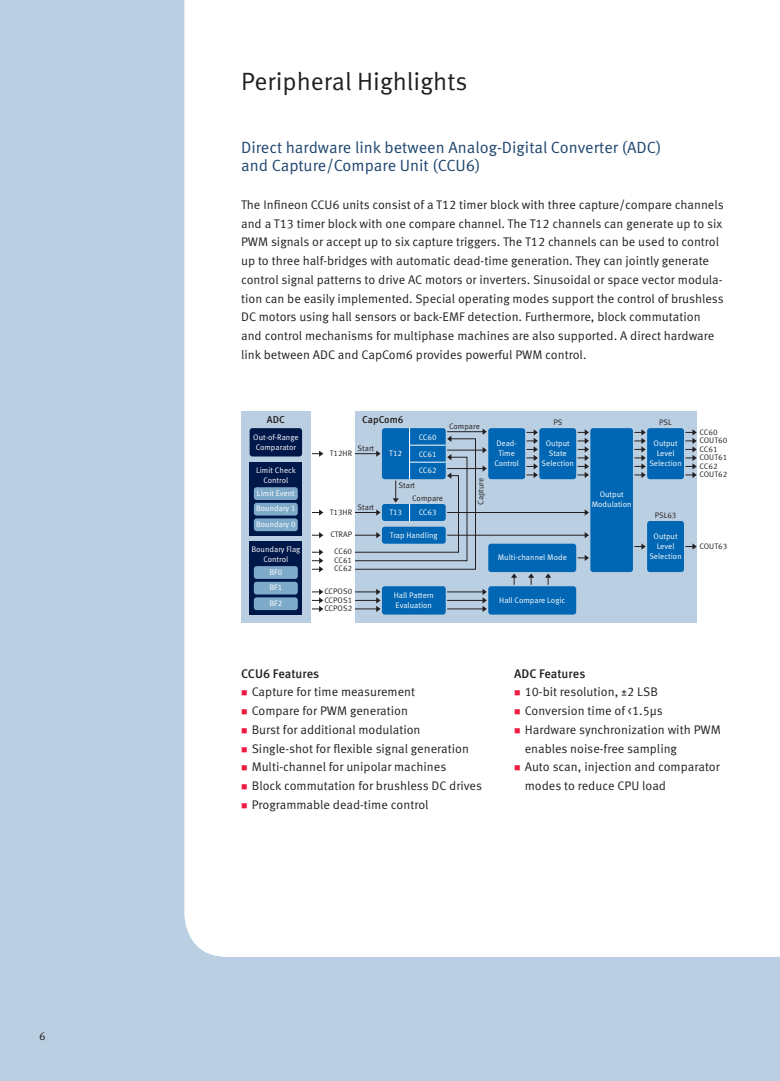
<style>
.page{position:relative;width:780px;height:1081px;background:#bbcfe2}
.page>*{position:absolute;margin:0;border:0;box-sizing:border-box;transform-origin:0 0}
.t1{font:25px "Infineon Meta";color:#231f20}
.t2{font:16.25px/18.8px "Infineon Meta";color:#1d446d}
.t3{font:12.5px/18.8px "Infineon Meta";color:#231f20}
.t4{font:500 12.5px "Infineon Meta";letter-spacing:-.005em;color:#231f20}
.t5{font:11.25px "Infineon Meta";color:#231f20}
.t6{font:500 10px "Infineon Meta";color:#231f20}
.t7{font:8px/10px "Infineon Meta";color:#fff;text-align:center}
.t8{font:8px/8.5px "Infineon Meta";color:#231f20}
</style>
<div class="page">
<div style="left:184px;top:0;width:595px;height:957px;background:#fff"></div>
<svg style="left:779px;top:0;width:1px;height:957px"></svg>
<div style="left:355px;top:411px;width:341px;height:212px;background:#bbcfe2"></div>
<div style="left:241px;top:411px;width:69px;height:212px;background:#bbcfe2"></div>
<div style="left:382px;top:586px;width:63px;height:28px;background:#0166b3;border-radius:3px"></div>
<div style="left:249px;top:428px;width:53px;height:28px;background:#00174a;border-radius:3px"></div>
<div style="left:488px;top:428px;width:37px;height:51px;background:#0166b3;border-radius:3px"></div>
<div style="left:488px;top:544px;width:88px;height:28px;background:#0166b3;border-radius:3px"></div>
<div style="left:488px;top:586px;width:88px;height:28px;background:#0166b3;border-radius:3px"></div>
<div style="left:539px;top:428px;width:37px;height:51px;background:#0166b3;border-radius:3px"></div>
<div style="left:647px;top:428px;width:37px;height:51px;background:#0166b3;border-radius:3px"></div>
<div style="left:647px;top:521px;width:37px;height:51px;background:#0166b3;border-radius:3px"></div>
<div style="left:590px;top:428px;width:43px;height:144px;background:#0166b3;border-radius:3px"></div>
<div style="left:249px;top:462px;width:53px;height:73px;background:#00174a"></div>
<div style="left:254px;top:487px;width:44px;height:13px;background:#7eaac9;border-radius:3px"></div>
<div style="left:254px;top:503px;width:44px;height:12px;background:#7eaac9;border-radius:3px"></div>
<div style="left:254px;top:518px;width:44px;height:13px;background:#7eaac9;border-radius:3px"></div>
<div style="left:249px;top:541px;width:53px;height:73px;background:#00174a"></div>
<div style="left:254px;top:566px;width:44px;height:13px;background:#7eaac9;border-radius:3px"></div>
<div style="left:254px;top:582px;width:44px;height:12px;background:#7eaac9;border-radius:3px"></div>
<div style="left:254px;top:597px;width:44px;height:13px;background:#7eaac9;border-radius:3px"></div>
<hr style="left:447px;top:591px;width:37px;height:1px;background:#231f20">
<hr style="left:447px;top:600px;width:37px;height:1px;background:#231f20">
<hr style="left:447px;top:608px;width:37px;height:1px;background:#231f20">
<hr style="left:447px;top:512px;width:139px;height:1px;background:#231f20">
<hr style="left:447px;top:535px;width:139px;height:1px;background:#231f20">
<svg style="left:312px;top:450px;width:11px;height:7px"></svg>
<svg style="left:312px;top:509px;width:11px;height:6px"></svg>
<svg style="left:312px;top:532px;width:11px;height:6px"></svg>
<svg style="left:312px;top:589px;width:11px;height:23px"></svg>
<svg style="left:312px;top:549px;width:11px;height:23px"></svg>
<svg style="left:482px;top:589px;width:5px;height:23px"></svg>
<svg style="left:355px;top:589px;width:25px;height:23px"></svg>
<svg style="left:584px;top:509px;width:5px;height:6px"></svg>
<svg style="left:584px;top:532px;width:5px;height:6px"></svg>
<svg style="left:526px;top:429px;width:12px;height:49px"></svg>
<svg style="left:511px;top:573px;width:6px;height:12px"></svg>
<svg style="left:528px;top:573px;width:6px;height:12px"></svg>
<svg style="left:545px;top:573px;width:6px;height:12px"></svg>
<svg style="left:577px;top:429px;width:12px;height:49px"></svg>
<svg style="left:634px;top:429px;width:11px;height:49px"></svg>
<svg style="left:685px;top:429px;width:11px;height:49px"></svg>
<svg style="left:577px;top:555px;width:12px;height:6px"></svg>
<svg style="left:354px;top:428px;width:133px;height:142px"></svg>
<svg style="left:634px;top:543px;width:11px;height:7px"></svg>
<svg style="left:685px;top:543px;width:11px;height:7px"></svg>
<svg style="left:242px;top:690px;width:5px;height:6px"></svg>
<svg style="left:242px;top:709px;width:5px;height:5px"></svg>
<svg style="left:242px;top:728px;width:5px;height:5px"></svg>
<svg style="left:242px;top:747px;width:5px;height:5px"></svg>
<svg style="left:242px;top:765px;width:5px;height:6px"></svg>
<svg style="left:242px;top:784px;width:5px;height:5px"></svg>
<svg style="left:242px;top:803px;width:5px;height:5px"></svg>
<svg style="left:515px;top:690px;width:5px;height:6px"></svg>
<svg style="left:515px;top:709px;width:5px;height:5px"></svg>
<svg style="left:515px;top:728px;width:5px;height:5px"></svg>
<svg style="left:515px;top:765px;width:5px;height:6px"></svg>
<p class="t5" style="left:39px;top:1029px;width:8px">6</p>
<h1 class="t1" style="left:241px;top:66px;width:228px">Peripheral Highlights</h1>
<h2 class="t2" style="left:241px;top:138px;width:422px">Direct hardware link between Analog-Digital Converter (ADC) and Capture/Compare Unit (CCU6)</h2>
<p class="t3" style="left:241px;top:195px;width:484px">The Infineon CCU6 units consist of a T12 timer block with three capture/compare channels and a T13 timer block with one compare channel. The T12 channels can generate up to six PWM signals or accept up to six capture triggers. The T12 channels can be used to control up to three half-bridges with automatic dead-time generation. They can jointly generate control signal patterns to drive AC motors or inverters. Sinusoidal or space vector modula&shy;tion can be easily implemented. Special operating modes support the control of brushless DC motors using hall sensors or back-EMF detection. Furthermore, block commutation and control mechanisms for multiphase machines are also supported. A direct hardware link between ADC and CapCom6 provides powerful PWM control.</p>
<p class="t6" style="left:267px;top:413px;width:19px">ADC</p>
<p class="t6" style="left:362px;top:413px;width:43px">CapCom6</p>
<p class="t8" style="left:449px;top:422px;width:32px">Compare</p>
<p class="t8" style="left:553px;top:418px;width:10px">PS</p>
<p class="t8" style="left:659px;top:418px;width:14px">PSL</p>
<p class="t7" style="left:253px;top:432px;width:47px">Out-of-Range<br>Comparator</p>
<p class="t7" style="left:256px;top:465px;width:41px">Limit Check<br>Control</p>
<p class="t7" style="left:256px;top:485px;width:41px;line-height:15.6px;text-align:justify">Limit Event Boundary 1<br>Boundary 0</p>
<p class="t7" style="left:251px;top:544px;width:50px">Boundary Flag<br>Control</p>
<p class="t7" style="left:269px;top:564px;width:14px;line-height:15.6px;text-align:justify">BF0<br>BF1<br>BF2</p>
<p class="t8" style="left:357px;top:444px;width:18px">Start</p>
<p class="t8" style="left:330px;top:449px;width:24px">T12HR</p>
<p class="t8" style="left:357px;top:503px;width:18px">Start</p>
<p class="t8" style="left:330px;top:508px;width:24px">T13HR</p>
<p class="t8" style="left:330px;top:526px;width:23px;line-height:17px;text-align:center">CTRAP<br>CC60</p>
<p class="t8" style="left:334px;top:556px;width:19px">CC61<br>CC62</p>
<p class="t8" style="left:324px;top:587px;width:29px;text-align:justify">CCPOS0<br>CCPOS1<br>CCPOS2</p>
<p class="t7" style="left:418px;top:429px;width:19px;line-height:16.6px;text-align:justify">CC60<br>CC61<br>CC62</p>
<p class="t7" style="left:418px;top:508px;width:19px">CC63</p>
<p class="t7" style="left:390px;top:530px;width:49px">Trap Handling</p>
<p class="t7" style="left:389px;top:448px;width:14px">T12</p>
<p class="t7" style="left:494px;top:438px;width:26px">Dead-<br>Time<br>Control</p>
<p class="t7" style="left:541px;top:438px;width:34px">Output<br>State<br>Selection</p>
<p class="t7" style="left:649px;top:438px;width:34px">Output<br>Level<br>Selection</p>
<p class="t8" style="left:476px;top:505px;width:28px;rotate:-90deg">Capture</p>
<p class="t8" style="left:398px;top:481px;width:18px">Start</p>
<p class="t7" style="left:591px;top:490px;width:41px">Output<br>Modulation</p>
<p class="t8" style="left:412px;top:494px;width:32px">Compare</p>
<p class="t7" style="left:389px;top:508px;width:14px">T13</p>
<p class="t8" style="left:654px;top:510px;width:23px">PSL63</p>
<p class="t7" style="left:649px;top:531px;width:34px">Output<br>Level<br>Selection</p>
<p class="t7" style="left:497px;top:552px;width:71px">Multi-channel Mode</p>
<p class="t7" style="left:499px;top:595px;width:68px">Hall Compare Logic</p>
<p class="t7" style="left:394px;top:590px;width:42px;text-align:left">Hall Pattern<br>Evaluation</p>
<p class="t8" style="left:699px;top:428px;width:19px">CC60</p>
<p class="t8" style="left:699px;top:436px;width:29px">COUT60<br>CC61<br>COUT61<br>CC62<br>COUT62</p>
<p class="t8" style="left:699px;top:542px;width:29px">COUT63</p>
<p class="t4" style="left:241px;top:665px;width:79px">CCU6 Features</p>
<p class="t3" style="left:252px;top:683px;width:232px">Capture for time measurement<br>Compare for PWM generation<br>Burst for additional modulation Single-shot for flexible signal generation Multi-channel for unipolar machines<br>Block commutation for brushless DC drives Programmable dead-time control</p>
<p class="t4" style="left:514px;top:665px;width:73px">ADC Features</p>
<p class="t3" style="left:524px;top:683px;width:197px">10-bit resolution, ±2 LSB<br>Conversion time of &lt;1.5µs<br>Hardware synchronization with PWM enables noise-free sampling<br>Auto scan, injection and comparator modes to reduce CPU load</p>
</div>
